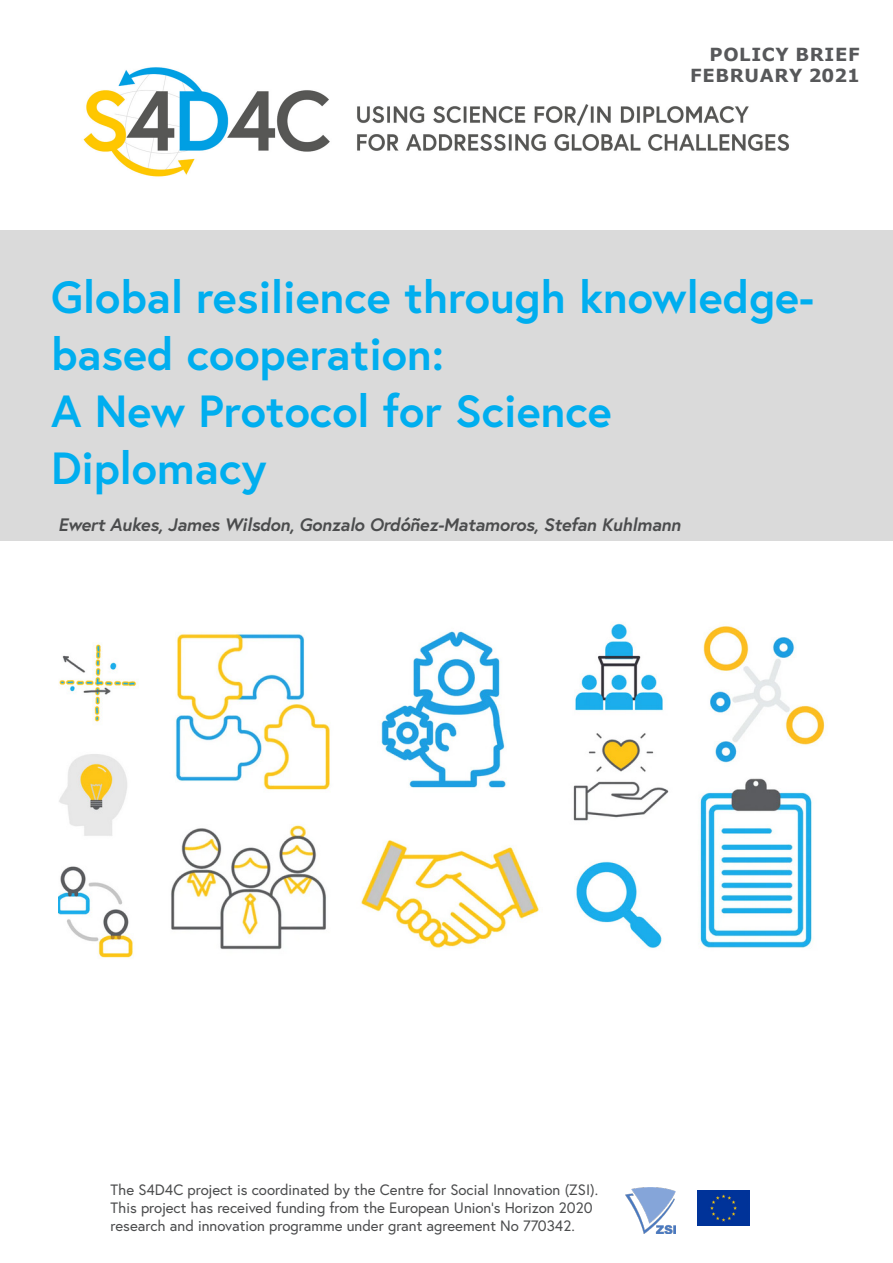
<style>
.page{position:relative;width:893px;height:1263px;background:#fff}
.page>*{position:absolute;margin:0;border:0;box-sizing:border-box;transform-origin:0 0}
.t1{font:700 45px/57px "Europa";color:#00aeef}
.t2{font:italic 700 18px "Europa";letter-spacing:-.01em;color:#4b4c4d}
.t3{font:700 18px/21.6px "Verdana";letter-spacing:.035em;color:#57585a;text-align:right}
.t4{font:15px "Europa";color:#4b4c4d}
.t5{font:700 12px "Europa";color:#4b4c4d}
</style>
<div class="page">
<div style="left:0;top:230px;width:893px;height:311px;background:#dadada"></div>
<img style="left:697px;top:1191px;width:52px;height:34px">
<img style="left:626px;top:1187px;width:49px;height:47px">
<img style="left:83px;top:67px;width:706px;height:110px">
<img style="left:58px;top:623px;width:767px;height:335px">
<p class="t3" style="left:690px;top:43px;width:171px">POLICY BRIEF<br>FEBRUARY 2021</p>
<p class="t5" style="left:708px;top:76px;width:93px">POLICY BRIEF #1</p>
<p class="t1" style="left:51px;top:268px;width:765px">Global resilience through knowledge&shy;based cooperation:</p>
<p class="t1" style="left:51px;top:382px;width:562px">A New Protocol for Science<br>Diplomacy</p>
<p class="t2" style="left:58px;top:513px;width:624px">Ewert Aukes, James Wilsdon, Gonzalo Ordóñez-Matamoros, Stefan Kuhlmann</p>
<p class="t4" style="left:111px;top:1180px;width:489px">The S4D4C project is coordinated by the Centre for Social Innovation (ZSI).</p>
<p class="t4" style="left:111px;top:1198px;width:484px">This project has received funding from the European Union’s Horizon 2020</p>
<p class="t4" style="left:111px;top:1216px;width:466px">research and innovation programme under grant agreement No 770342.</p>
</div>
